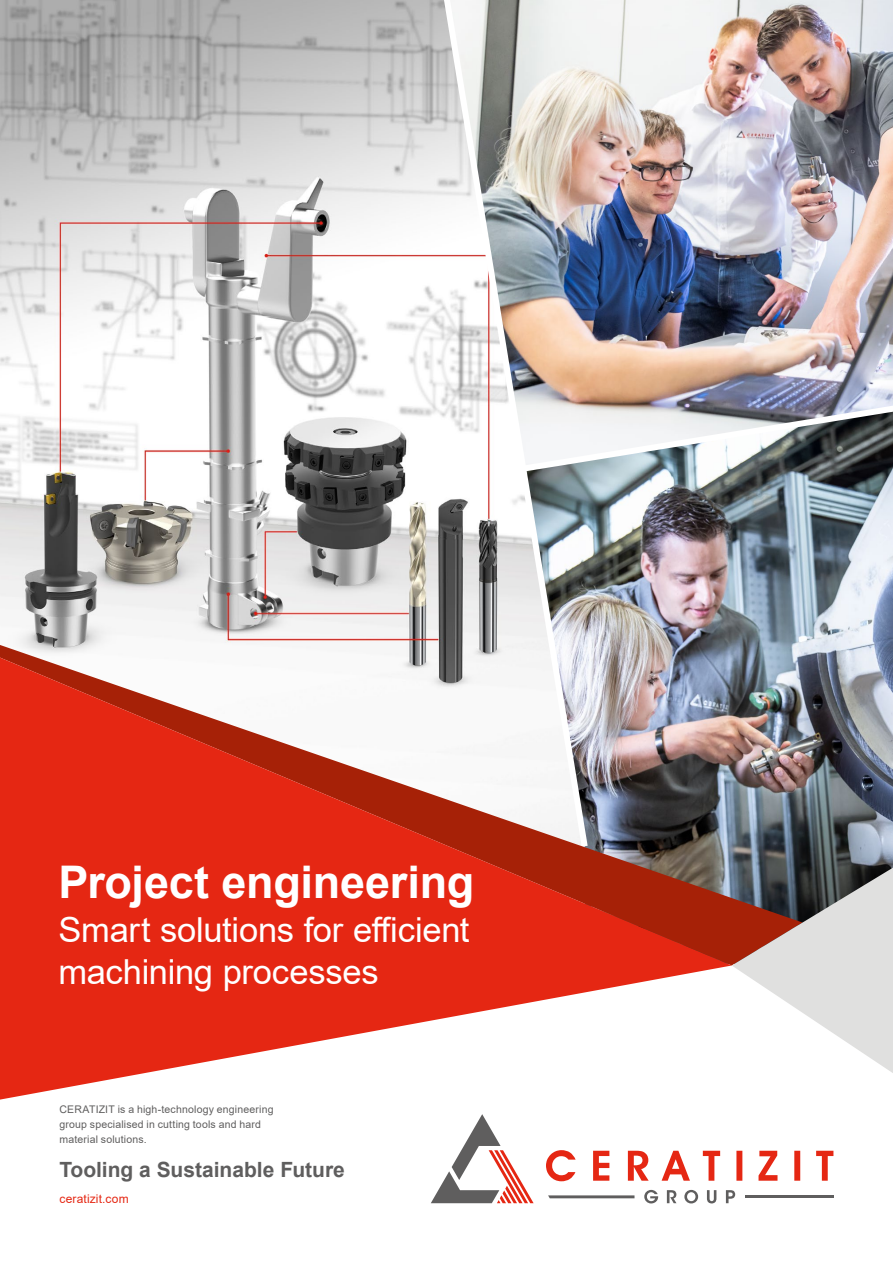
<style>
.page{position:relative;width:893px;height:1263px;background:#fff}
.page>*{position:absolute;margin:0;border:0;box-sizing:border-box;transform-origin:0 0}
.t1{font:700 45px "Arial";letter-spacing:-.005em;color:#fff}
.t2{font:34.5px/41.4px "Arial";letter-spacing:-.01em;color:#fff}
.t3{font:700 21px "Arial";color:#5f5e5e}
.t4{font:12px "Arial";letter-spacing:.015em;color:#e52713}
.t5{font:10.5px/15px "Arial";letter-spacing:.015em;color:#5f5e5e}
</style>
<div class="page">
<img style="left:592px;top:0;width:301px;height:396px">
<img style="left:592px;top:475px;width:301px;height:393px">
<img style="left:0;top:0;width:435px;height:645px">
<img style="left:435px;top:0;width:157px;height:645px">
<img style="left:517px;top:396px;width:376px;height:79px">
<svg style="left:431px;top:1114px;width:103px;height:89px"></svg>
<svg style="left:546px;top:1150px;width:287px;height:31px"></svg>
<svg style="left:644px;top:1190px;width:14px;height:13px"></svg>
<svg style="left:667px;top:1190px;width:9px;height:13px"></svg>
<svg style="left:684px;top:1190px;width:14px;height:13px"></svg>
<svg style="left:707px;top:1190px;width:9px;height:13px"></svg>
<svg style="left:726px;top:1190px;width:9px;height:13px"></svg>
<hr style="left:745px;top:1195px;width:88px;height:3px;background:#5f5e5e">
<svg style="left:548px;top:1195px;width:86px;height:3px"></svg>
<img style="left:0;top:645px;width:802px;height:223px">
<svg style="left:0;top:657px;width:732px;height:442px;fill:#e52713"></svg>
<svg style="left:732px;top:868px;width:161px;height:205px"></svg>
<h1 class="t1" style="left:59px;top:851px;width:417px">Project engineering</h1>
<h2 class="t2" style="left:59px;top:909px;width:412px">Smart solutions for efficient machining processes</h2>
<p class="t5" style="left:60px;top:1102px;width:216px">CERATIZIT is a high-technology engineering group specialised in cutting tools and hard material solutions.</p>
<h3 class="t3" style="left:60px;top:1155px;width:287px">Tooling a Sustainable Future</h3>
<p class="t4" style="left:60px;top:1191px;width:71px">ceratizit.com</p>
</div>
